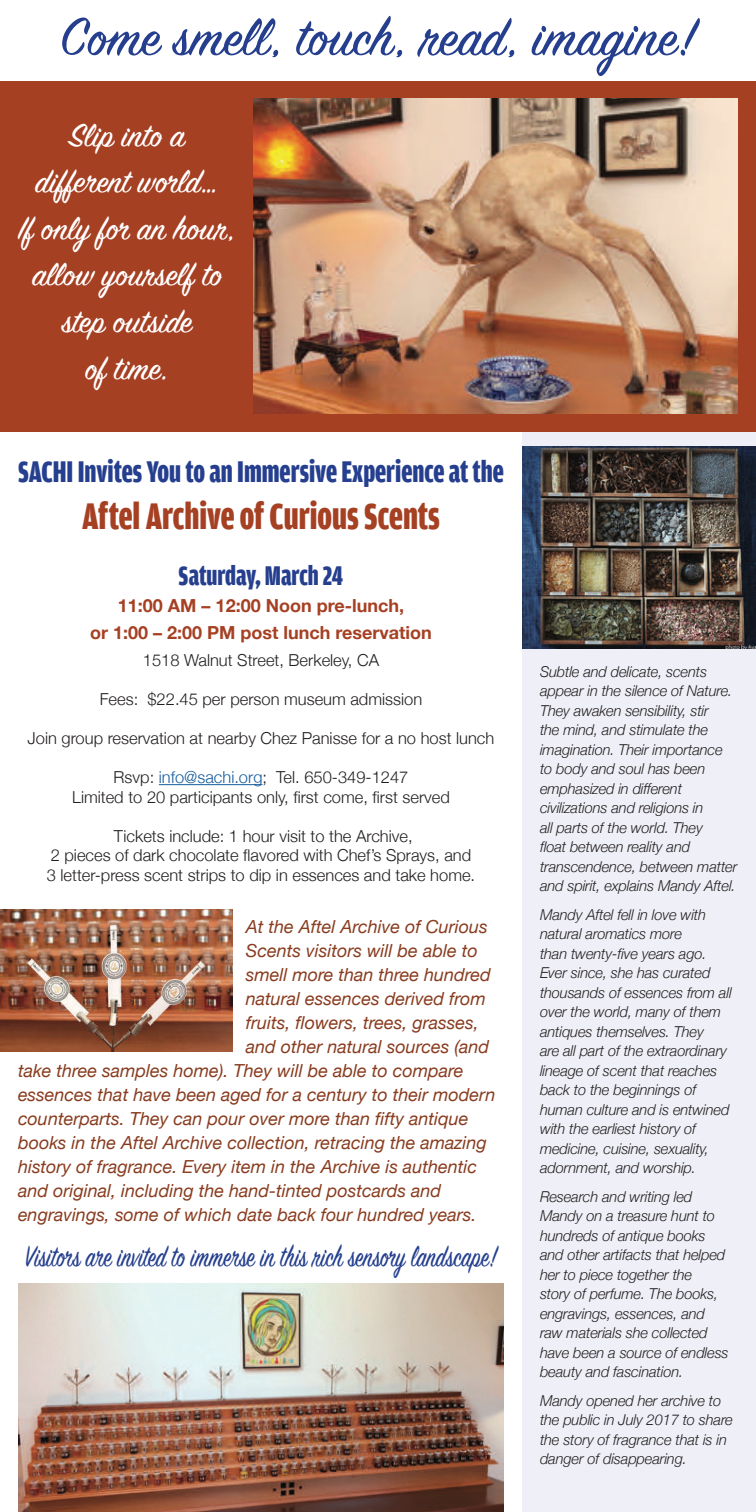
<style>
.page{position:relative;width:756px;height:1512px;background:#fff}
.page>*{position:absolute;margin:0;border:0;box-sizing:border-box;transform-origin:0 0}
.t1{font:58.5px "Sign Painter House Script";color:#253f8e}
.t2{font:900 39px "Amplitude Comp";color:#a64023}
.t3{font:36px/46.5px "Sign Painter House Script";color:#fff;text-align:center}
.t4{font:33px "Sign Painter House Script";color:#253f8e;scale:.75 1}
.t5{font:900 31.5px "Amplitude Comp";color:#253f8e}
.t6{font:900 28.5px "Amplitude Comp";color:#253f8e}
.t7{font:italic 18px "Helvetica Neue";color:#893c1f}
.t8{font:700 18px/27px "Helvetica Neue";color:#a64023;text-align:center}
.t9{font:300 16.5px/19.5px "Helvetica Neue";color:#231f20;text-align:center}
.t10{font:italic 300 15px/19.5px "Helvetica Neue";letter-spacing:-.01em;color:#231f20}
.s1{color:#175d9e}
</style>
<div class="page">
<div style="left:0;top:81px;width:756px;height:351px;background:#a64023"></div>
<hr style="left:159px;top:784px;width:104px;height:1px;background:#175d9e">
<div style="left:522px;top:432px;width:234px;height:1080px;background:#eff0f7"></div>
<img style="left:254px;top:99px;width:484px;height:315px">
<img style="left:522px;top:446px;width:234px;height:203px">
<img style="left:0;top:910px;width:232px;height:141px">
<img style="left:18px;top:1283px;width:486px;height:229px">
<h1 class="t1" style="left:60px;top:1px;width:637px">Come smell, touch, read, imagine!</h1>
<h3 class="t3" style="left:19px;top:115px;width:218px">Slip into a different world…<br>If only for an hour, allow yourself to step outside<br>of time.</h3>
<h3 class="t5" style="left:18px;top:455px;width:487px">SACHI Invites You to an Immersive Experience at the</h3>
<h2 class="t2" style="left:82px;top:496px;width:359px">Aftel Archive of Curious Scents</h2>
<h3 class="t6" style="left:179px;top:560px;width:166px">Saturday, March 24</h3>
<p class="t8" style="left:90px;top:592px;width:343px">11:00 AM – 12:00 Noon pre-lunch,<br>or 1:00 – 2:00 PM post lunch reservation</p>
<p class="t9" style="left:143px;top:650px;width:238px">1518 Walnut Street, Berkeley, CA</p>
<p class="t9" style="left:100px;top:689px;width:324px">Fees: $22.45 per person museum admission</p>
<p class="t9" style="left:28px;top:728px;width:468px">Join group reservation at nearby Chez Panisse for a no host lunch</p>
<p class="t9" style="left:72px;top:767px;width:379px">Rsvp: <span class="s1">info@sachi.org</span>; Tel. 650-349-1247<br>Limited to 20 participants only, first come, first served</p>
<p class="t9" style="left:47px;top:826px;width:430px">Tickets include: 1 hour visit to the Archive,<br>2 pieces of dark chocolate flavored with Chef’s Sprays, and<br>3 letter-press scent strips to dip in essences and take home.</p>
<p class="t7" style="left:246px;top:916px;width:244px">At the Aftel Archive of Curious</p>
<p class="t7" style="left:246px;top:940px;width:233px">Scents visitors will be able to</p>
<p class="t7" style="left:246px;top:964px;width:247px">smell more than three hundred</p>
<p class="t7" style="left:246px;top:988px;width:242px">natural essences derived from</p>
<p class="t7" style="left:246px;top:1012px;width:234px">fruits, flowers, trees, grasses,</p>
<p class="t7" style="left:246px;top:1036px;width:245px">and other natural sources (and</p>
<p class="t7" style="left:18px;top:1060px;width:447px">take three samples home). They will be able to compare</p>
<p class="t7" style="left:18px;top:1084px;width:479px">essences that have been aged for a century to their modern</p>
<p class="t7" style="left:18px;top:1108px;width:452px">counterparts. They can pour over more than fifty antique</p>
<p class="t7" style="left:18px;top:1132px;width:470px">books in the Aftel Archive collection, retracing the amazing</p>
<p class="t7" style="left:18px;top:1156px;width:461px">history of fragrance. Every item in the Archive is authentic</p>
<p class="t7" style="left:18px;top:1180px;width:425px">and original, including the hand-tinted postcards and</p>
<p class="t7" style="left:18px;top:1204px;width:460px">engravings, some of which date back four hundred years.</p>
<h3 class="t4" style="left:25px;top:1236px;width:630px">Visitors are invited to immerse in this rich sensory landscape!</h3>
<p class="t10" style="left:540px;top:661px;width:199px">Subtle and delicate, scents appear in the silence of Nature.<br>They awaken sensibility, stir<br>the mind, and stimulate the imagination. Their importance to body and soul has been emphasized in different civilizations and religions in<br>all parts of the world. They<br>float between reality and transcendence, between matter and spirit, explains Mandy Aftel.</p>
<p class="t10" style="left:540px;top:904px;width:193px">Mandy Aftel fell in love with natural aromatics more<br>than twenty-five years ago.<br>Ever since, she has curated thousands of essences from all over the world, many of them antiques themselves. They<br>are all part of the extraordinary lineage of scent that reaches back to the beginnings of human culture and is entwined with the earliest history of medicine, cuisine, sexuality, adornment, and worship.</p>
<p class="t10" style="left:540px;top:1186px;width:190px">Research and writing led<br>Mandy on a treasure hunt to hundreds of antique books and other artifacts that helped her to piece together the<br>story of perfume. The books, engravings, essences, and raw materials she collected have been a source of endless beauty and fascination.</p>
<p class="t10" style="left:540px;top:1390px;width:194px">Mandy opened her archive to the public in July 2017 to share the story of fragrance that is in danger of disappearing.</p>
</div>
